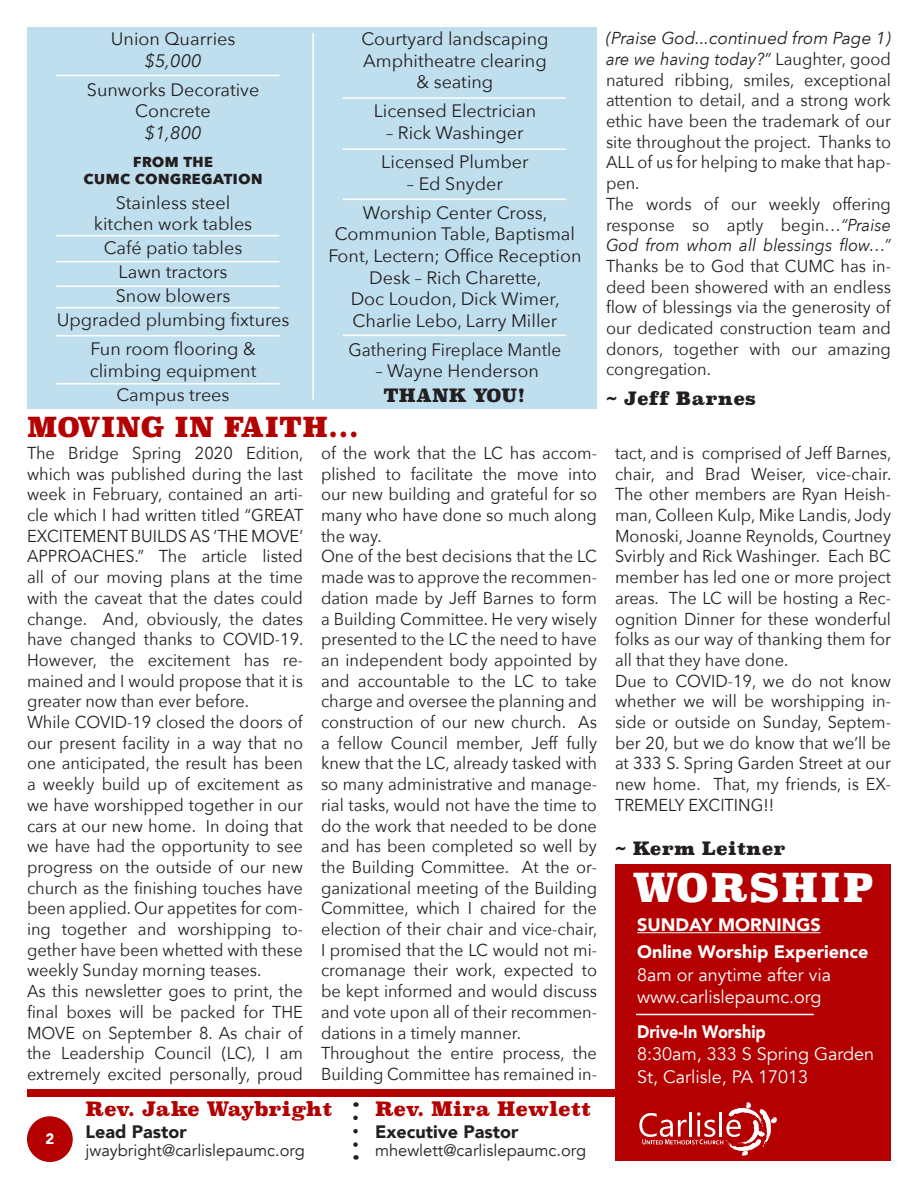
<style>
.page{position:relative;width:918px;height:1188px;background:#fff}
.page>*{position:absolute;margin:0;border:0;box-sizing:border-box;transform-origin:0 0}
.t1{font:900 39px "Superclarendon";letter-spacing:.05em;color:#fff}
.t2{font:900 27px "Superclarendon";letter-spacing:.01em;color:#b40000}
.t3{font:900 19.5px "Superclarendon";color:#b40000}
.t4{font:18px/21.6px "Avenir Next";color:#231f20;text-align:center}
.t5{font:18px/22.5px "Avenir";color:#fff}
.t6{font:900 18px "Avenir";color:#fff}
.t7{font:900 18px "Superclarendon";letter-spacing:.01em;color:#231f20}
.t8{font:900 18px "Avenir";color:#231f20}
.t9{font:18px "Avenir Next";color:#231f20;scale:.95 1}
.t10{font:700 18px "Avenir Next";color:#231f20}
.t11{font:900 18px "Avenir";color:#fff;scale:.9 1}
.t12{font:italic 18px "Avenir Next";color:#231f20}
.t13{font:17.25px/20.7px "Avenir Next";color:#231f20;text-align:justify;scale:.95 1}
.t14{font:italic 17.25px "Avenir Next";color:#231f20}
.t15{font:16.5px "Avenir";color:#231f20}
.t16{font:900 15px "Avenir";color:#fff}
.s1{font-style:italic}
</style>
<div class="page">
<div style="left:27px;top:27px;width:570px;height:382px;background:#c0dfee"></div>
<hr style="left:56px;top:75px;width:223px;height:1px;background:#fff">
<hr style="left:56px;top:235px;width:223px;height:1px;background:#fff">
<hr style="left:56px;top:261px;width:223px;height:1px;background:#fff">
<hr style="left:56px;top:285px;width:223px;height:2px;background:#fff">
<hr style="left:56px;top:307px;width:223px;height:1px;background:#fff">
<hr style="left:56px;top:335px;width:223px;height:1px;background:#fff">
<hr style="left:343px;top:199px;width:223px;height:1px;background:#fff">
<hr style="left:343px;top:97px;width:223px;height:2px;background:#fff">
<hr style="left:343px;top:148px;width:223px;height:2px;background:#fff">
<hr style="left:312px;top:33px;width:2px;height:367px;background:#fff">
<hr style="left:343px;top:335px;width:223px;height:1px;background:#fff">
<hr style="left:56px;top:383px;width:223px;height:2px;background:#fff">
<svg style="left:353px;top:1118px;width:5px;height:42px"></svg>
<div style="left:27px;top:1089px;width:648px;height:8px;background:#b40000"></div>
<div style="left:615px;top:864px;width:276px;height:297px;background:#b40000"></div>
<div style="left:27px;top:1116px;width:46px;height:46px;background:#b40000;border-radius:50%"></div>
<hr style="left:637px;top:932px;width:184px;height:1px;background:#fff">
<hr style="left:636px;top:1014px;width:178px;height:1px;background:#fff">
<svg style="left:639px;top:1102px;width:138px;height:54px"></svg>
<p class="t4" style="left:111px;top:27px;width:126px">Union Quarries</p>
<p class="t12" style="left:145px;top:45px;width:58px">$5,000</p>
<p class="t4" style="left:87px;top:78px;width:174px">Sunworks Decorative</p>
<p class="t4" style="left:135px;top:99px;width:77px">Concrete</p>
<p class="t12" style="left:145px;top:117px;width:58px">$1,800</p>
<p class="t10" style="left:133px;top:146px;width:82px">from the</p>
<p class="t10" style="left:83px;top:162px;width:181px">cumc congregation</p>
<p class="t4" style="left:116px;top:191px;width:116px">Stainless steel</p>
<p class="t4" style="left:94px;top:212px;width:160px">kitchen work tables</p>
<p class="t4" style="left:104px;top:236px;width:140px">Café patio tables</p>
<p class="t4" style="left:119px;top:260px;width:110px">Lawn tractors</p>
<p class="t4" style="left:116px;top:284px;width:116px">Snow blowers</p>
<p class="t4" style="left:57px;top:308px;width:234px">Upgraded plumbing fixtures</p>
<p class="t4" style="left:91px;top:337px;width:167px">Fun room flooring &amp;</p>
<p class="t4" style="left:90px;top:359px;width:168px">climbing equipment</p>
<p class="t4" style="left:117px;top:383px;width:114px">Campus trees</p>
<p class="t4" style="left:361px;top:27px;width:189px">Courtyard landscaping</p>
<p class="t4" style="left:363px;top:49px;width:185px">Amphitheatre clearing</p>
<p class="t4" style="left:417px;top:70px;width:78px">&amp; seating</p>
<p class="t4" style="left:374px;top:99px;width:164px">Licensed Electrician</p>
<p class="t4" style="left:386px;top:121px;width:139px">– Rick Washinger</p>
<p class="t4" style="left:381px;top:150px;width:149px">Licensed Plumber</p>
<p class="t4" style="left:407px;top:172px;width:97px">– Ed Snyder</p>
<p class="t4" style="left:363px;top:201px;width:186px">Worship Center Cross,</p>
<p class="t4" style="left:328px;top:222px;width:255px">Communion Table, Baptismal<br>Font, Lectern; Office Reception<br>Desk – Rich Charette,</p>
<p class="t4" style="left:351px;top:287px;width:211px">Doc Loudon, Dick Wimer,</p>
<p class="t4" style="left:353px;top:309px;width:206px">Charlie Lebo, Larry Miller</p>
<p class="t9" style="left:349px;top:334px;width:225px">Gathering Fireplace Mantle</p>
<p class="t4" style="left:376px;top:360px;width:165px">– Wayne Henderson</p>
<p class="t7" style="left:383px;top:383px;width:144px">THANK YOU!</p>
<p class="t2" style="left:27px;top:409px;width:334px">MOVING IN FAITH...</p>
<p class="t13" style="left:27px;top:442px;width:293px">The Bridge Spring 2020 Edition, which was published during the last week in February, contained an arti&shy;cle which I had written titled “GREAT EXCITEMENT BUILDS AS ‘THE MOVE’ APPROACHES.” The article listed all of our moving plans at the time with the caveat that the dates could change. And, obviously, the dates have changed thanks to COVID-19.<br>However, the excitement has re&shy;mained and I would propose that it is greater now than ever before.</p>
<p class="t13" style="left:27px;top:711px;width:292px">While COVID-19 closed the doors of our present facility in a way that no one anticipated, the result has been a weekly build up of excitement as we have worshipped together in our cars at our new home. In doing that we have had the opportunity to see progress on the outside of our new church as the finishing touches have been applied. Our appetites for com&shy;ing together and worshipping to&shy;gether have been whetted with these weekly Sunday morning teases.</p>
<p class="t13" style="left:27px;top:980px;width:292px">As this newsletter goes to print, the final boxes will be packed for THE MOVE on September 8. As chair of the Leadership Council (LC), I am extremely excited personally, proud</p>
<p class="t13" style="left:321px;top:442px;width:292px">of the work that the LC has accom&shy;plished to facilitate the move into our new building and grateful for so many who have done so much along the way.</p>
<p class="t13" style="left:321px;top:545px;width:293px">One of the best decisions that the LC made was to approve the recommen&shy;dation made by Jeff Barnes to form a Building Committee. He very wisely presented to the LC the need to have an independent body appointed by and accountable to the LC to take charge and oversee the planning and construction of our new church. As a fellow Council member, Jeff fully knew that the LC, already tasked with so many administrative and manage&shy;rial tasks, would not have the time to do the work that needed to be done and has been completed so well by the Building Committee. At the or&shy;ganizational meeting of the Building Committee, which I chaired for the election of their chair and vice-chair, I promised that the LC would not mi&shy;cromanage their work, expected to be kept informed and would discuss and vote upon all of their recommen&shy;dations in a timely manner.</p>
<p class="t13" style="left:321px;top:1042px;width:292px">Throughout the entire process, the<br>Building Committee has remained in-</p>
<p class="t16" style="left:45px;top:1126px;width:10px">2</p>
<p class="t3" style="left:86px;top:1096px;width:248px">Rev. Jake Waybright</p>
<p class="t8" style="left:86px;top:1117px;width:103px">Lead Pastor</p>
<p class="t15" style="left:86px;top:1141px;width:221px">jwaybright@carlislepaumc.org</p>
<p class="t3" style="left:375px;top:1096px;width:218px">Rev. Mira Hewlett</p>
<p class="t8" style="left:375px;top:1117px;width:145px">Executive Pastor</p>
<p class="t15" style="left:375px;top:1141px;width:213px">mhewlett@carlislepaumc.org</p>
<p class="t14" style="left:606px;top:24px;width:287px">(Praise God...continued from Page 1)</p>
<p class="t13" style="left:606px;top:48px;width:302px"><span class="s1">are we having today?”</span> Laughter, good natured ribbing, smiles, exceptional attention to detail, and a strong work ethic have been the trademark of our site throughout the project. Thanks to ALL of us for helping to make that hap&shy;pen.</p>
<p class="t13" style="left:606px;top:193px;width:302px">The words of our weekly offering response so aptly begin…<span class="s1">“Praise God from whom all blessings flow…” </span>Thanks be to God that CUMC has in&shy;deed been showered with an endless flow of blessings via the generosity of our dedicated construction team and donors, together with our amazing congregation.</p>
<p class="t7" style="left:606px;top:386px;width:151px">~ Jeff Barnes</p>
<p class="t13" style="left:615px;top:442px;width:293px">tact, and is comprised of Jeff Barnes, chair, and Brad Weiser, vice-chair.<br>The other members are Ryan Heish&shy;man, Colleen Kulp, Mike Landis, Jody Monoski, Joanne Reynolds, Courtney Svirbly and Rick Washinger. Each BC member has led one or more project areas. The LC will be hosting a Rec&shy;ognition Dinner for these wonderful folks as our way of thanking them for all that they have done.</p>
<p class="t13" style="left:615px;top:670px;width:292px">Due to COVID-19, we do not know whether we will be worshipping in&shy;side or outside on Sunday, Septem&shy;ber 20, but we do know that we’ll be at 333 S. Spring Garden Street at our new home. That, my friends, is EX-TREMELY EXCITING!!</p>
<p class="t7" style="left:615px;top:836px;width:172px">~ Kerm Leitner</p>
<p class="t1" style="left:632px;top:861px;width:243px">WORSHIP</p>
<p class="t6" style="left:637px;top:910px;width:185px">SUNDAY MORNINGS</p>
<p class="t6" style="left:637px;top:937px;width:233px">Online Worship Experience</p>
<p class="t5" style="left:637px;top:964px;width:195px">8am or anytime after via</p>
<p class="t5" style="left:637px;top:986px;width:186px">www.carlislepaumc.org</p>
<p class="t11" style="left:637px;top:1016px;width:144px">Drive-In Worship</p>
<p class="t5" style="left:637px;top:1043px;width:239px">8:30am, 333 S Spring Garden<br>St, Carlisle, PA 17013</p>
</div>
